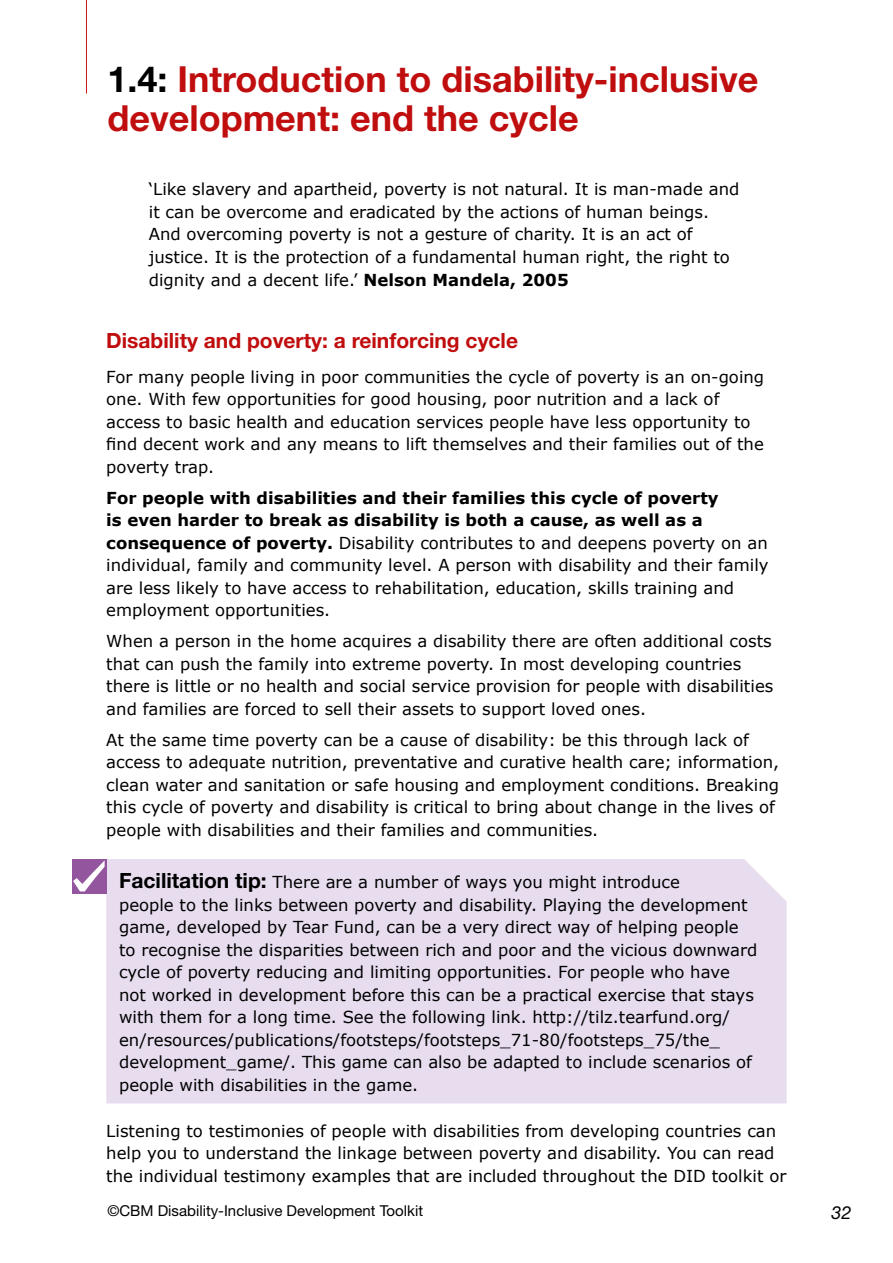
<style>
.page{position:relative;width:893px;height:1263px;background:#fff}
.page>*{position:absolute;margin:0;border:0;box-sizing:border-box;transform-origin:0 0}
.t1{font:700 36px/39px "Helvetica Neue";color:#c00d0e}
.t2{font:700 21px "Helvetica Neue";color:#c00d0e}
.t3{font:700 21px "Helvetica Neue";color:#000}
.t4{font:italic 18px "Helvetica Neue";color:#000}
.t5{font:16.5px/22.5px "Verdana";color:#000}
.t6{font:15px "Helvetica Neue";color:#000}
.s1{color:#000}
.s2{font-weight:700}
</style>
<div class="page">
<hr style="left:86px;top:0;width:1px;height:94px;background:#cd171a">
<div style="left:106px;top:859px;width:681px;height:244px;background:#e7ddef"></div>
<svg style="left:72px;top:859px;width:34px;height:34px"></svg>
<svg style="left:73px;top:860px;width:32px;height:31px"></svg>
<h2 class="t1" style="left:107px;top:59px;width:653px"><span class="s1">1.4:</span> Introduction to disability-inclusive development: end the cycle</h2>
<p class="t5" style="left:149px;top:178px;width:592px">‘Like slavery and apartheid, poverty is not natural. It is man-made and it can be overcome and eradicated by the actions of human beings.<br>And overcoming poverty is not a gesture of charity. It is an act of justice. It is the protection of a fundamental human right, the right to dignity and a decent life.’ <span class="s2">Nelson Mandela, 2005</span></p>
<h3 class="t2" style="left:106px;top:327px;width:413px">Disability and poverty: a reinforcing cycle</h3>
<p class="t5" style="left:106px;top:366px;width:659px">For many people living in poor communities the cycle of poverty is an on-going one. With few opportunities for good housing, poor nutrition and a lack of access to basic health and education services people have less opportunity to find decent work and any means to lift themselves and their families out of the poverty trap.</p>
<p class="t5" style="left:106px;top:487px;width:664px"><span class="s2">For people with disabilities and their families this cycle of poverty<br>is even harder to break as disability is both a cause, as well as a consequence of poverty.</span> Disability contributes to and deepens poverty on an individual, family and community level. A person with disability and their family are less likely to have access to rehabilitation, education, skills training and employment opportunities.</p>
<p class="t5" style="left:106px;top:630px;width:669px">When a person in the home acquires a disability there are often additional costs that can push the family into extreme poverty. In most developing countries there is little or no health and social service provision for people with disabilities and families are forced to sell their assets to support loved ones.</p>
<p class="t5" style="left:106px;top:729px;width:674px">At the same time poverty can be a cause of disability: be this through lack of access to adequate nutrition, preventative and curative health care; information, clean water and sanitation or safe housing and employment conditions. Breaking this cycle of poverty and disability is critical to bring about change in the lives of people with disabilities and their families and communities.</p>
<h4 class="t3" style="left:119px;top:868px;width:149px">Facilitation tip:</h4>
<p class="t5" style="left:119px;top:871px;width:640px;text-indent:153px">There are a number of ways you might introduce<br>people to the links between poverty and disability. Playing the development game, developed by Tear Fund, can be a very direct way of helping people to recognise the disparities between rich and poor and the vicious downward cycle of poverty reducing and limiting opportunities. For people who have not worked in development before this can be a practical exercise that stays with them for a long time. See the following link. http://tilz.tearfund.org/ en/resources/publications/footsteps/footsteps_71-80/footsteps_75/the_ development_game/. This game can also be adapted to include scenarios of people with disabilities in the game.</p>
<p class="t5" style="left:106px;top:1120px;width:682px">Listening to testimonies of people with disabilities from developing countries can help you to understand the linkage between poverty and disability. You can read the individual testimony examples that are included throughout the DID toolkit or</p>
<p class="t6" style="left:107px;top:1202px;width:317px">©CBM Disability-Inclusive Development Toolkit</p>
<p class="t4" style="left:831px;top:1201px;width:22px">32</p>
</div>
